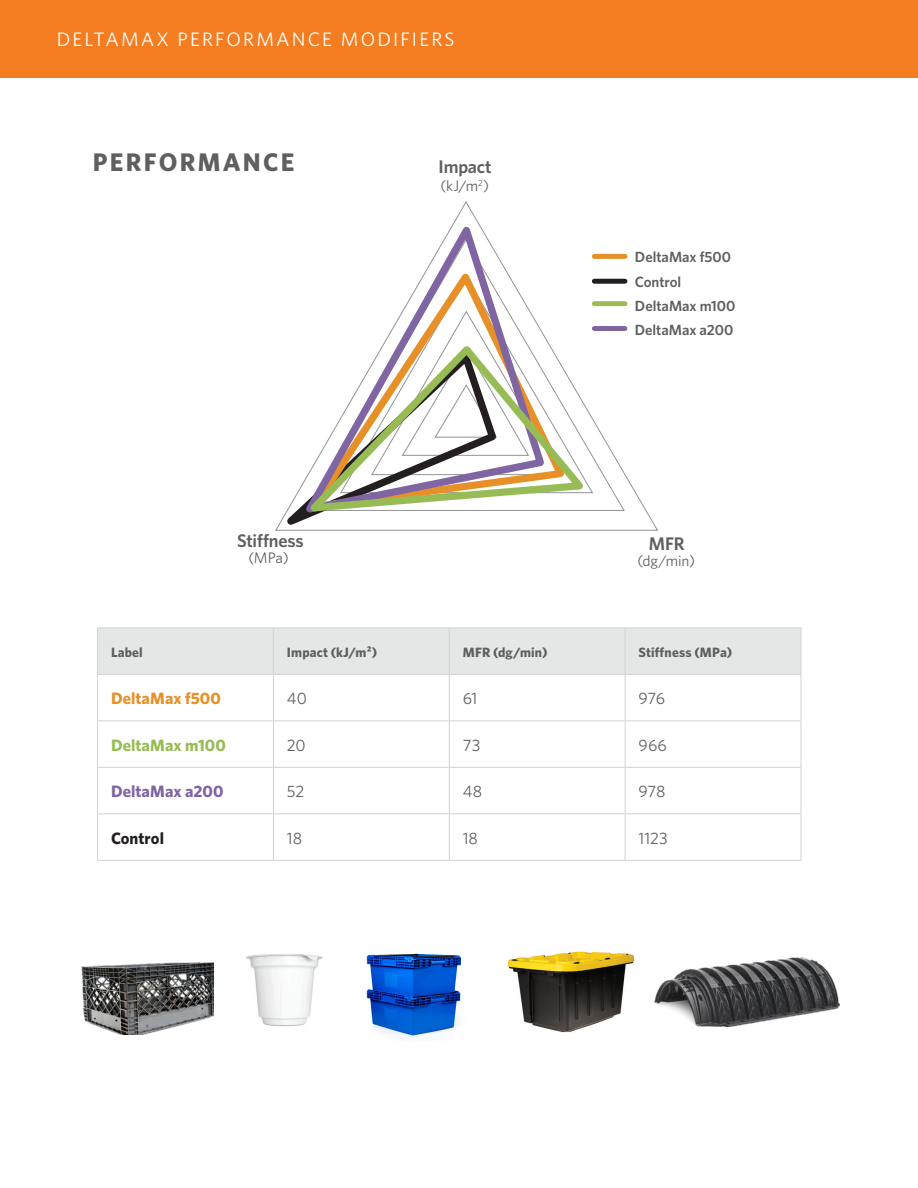
<style>
.page{position:relative;width:918px;height:1188px;background:#fff}
.page>*{position:absolute;margin:0;border:0;box-sizing:border-box;transform-origin:0 0}
.t1{font:700 25.5px "Whitney";letter-spacing:.09em;color:#5e6060}
.t2{font:19.5px "Whitney";letter-spacing:.11em;color:#fff}
.Data_Text{font:600 18.3px "Whitney";letter-spacing:-.01em;color:#5e6060}
.Data_Text-2{font:16.5px "Whitney";letter-spacing:-.005em;color:#5e6060}
.Data_Text-3{font:700 16.5px "Whitney";letter-spacing:.005em;color:#e89028}
.Data_Text-4{font:700 16.5px "Whitney";letter-spacing:.005em;color:#98bc55}
.Data_Text-5{font:700 16.5px "Whitney";letter-spacing:.005em;color:#8065a3}
.Data_Text-6{font:700 16.5px "Whitney";color:#231f20}
.Data_Text-7{font:15.3px "Whitney";letter-spacing:-.01em;color:#5e6060}
.Data_Text-8{font:600 14.85px "Whitney";color:#5e6060}
.Data_Text-9{font:700 13.5px "Whitney";letter-spacing:.015em;color:#5e6060}
</style>
<div class="page">
<div style="left:0;top:0;width:918px;height:77px;background:#f47c21"></div>
<svg style="left:275px;top:201px;width:383px;height:330px"></svg>
<svg style="left:281px;top:310px;width:282px;height:221px"></svg>
<svg style="left:550px;top:263px;width:21px;height:77px"></svg>
<svg style="left:296px;top:221px;width:254px;height:298px"></svg>
<svg style="left:296px;top:340px;width:298px;height:177px"></svg>
<div style="left:594px;top:254px;width:31px;height:5px;background:#e89028"></div>
<div style="left:594px;top:279px;width:31px;height:5px;background:#231f20"></div>
<div style="left:594px;top:301px;width:31px;height:5px;background:#99bc56"></div>
<div style="left:594px;top:326px;width:31px;height:5px;background:#8064a1"></div>
<div style="left:98px;top:628px;width:703px;height:46px;background:#e5e7e7"></div>
<hr style="left:97px;top:627px;width:176px;height:1px;background:#d1d2d4">
<hr style="left:97px;top:628px;width:1px;height:46px;background:#d1d2d4">
<hr style="left:273px;top:627px;width:176px;height:1px;background:#d1d2d4">
<hr style="left:273px;top:628px;width:1px;height:46px;background:#d1d2d4">
<hr style="left:449px;top:627px;width:176px;height:1px;background:#d1d2d4">
<hr style="left:449px;top:628px;width:1px;height:46px;background:#d1d2d4">
<hr style="left:625px;top:627px;width:176px;height:1px;background:#d1d2d4">
<hr style="left:625px;top:628px;width:1px;height:46px;background:#d1d2d4">
<hr style="left:801px;top:628px;width:1px;height:46px;background:#d1d2d4">
<hr style="left:97px;top:674px;width:176px;height:1px;background:#d1d2d4">
<hr style="left:97px;top:675px;width:1px;height:45px;background:#d1d2d4">
<hr style="left:273px;top:674px;width:176px;height:1px;background:#d1d2d4">
<hr style="left:273px;top:675px;width:1px;height:45px;background:#d1d2d4">
<hr style="left:449px;top:674px;width:176px;height:1px;background:#d1d2d4">
<hr style="left:449px;top:675px;width:1px;height:45px;background:#d1d2d4">
<hr style="left:625px;top:674px;width:176px;height:1px;background:#d1d2d4">
<hr style="left:625px;top:675px;width:1px;height:45px;background:#d1d2d4">
<hr style="left:801px;top:675px;width:1px;height:45px;background:#d1d2d4">
<hr style="left:97px;top:720px;width:176px;height:1px;background:#d1d2d4">
<hr style="left:97px;top:721px;width:1px;height:46px;background:#d1d2d4">
<hr style="left:273px;top:720px;width:176px;height:1px;background:#d1d2d4">
<hr style="left:273px;top:721px;width:1px;height:46px;background:#d1d2d4">
<hr style="left:449px;top:720px;width:176px;height:1px;background:#d1d2d4">
<hr style="left:449px;top:721px;width:1px;height:46px;background:#d1d2d4">
<hr style="left:625px;top:720px;width:176px;height:1px;background:#d1d2d4">
<hr style="left:625px;top:721px;width:1px;height:46px;background:#d1d2d4">
<hr style="left:801px;top:721px;width:1px;height:46px;background:#d1d2d4">
<hr style="left:97px;top:767px;width:176px;height:1px;background:#d1d2d4">
<hr style="left:97px;top:768px;width:1px;height:45px;background:#d1d2d4">
<hr style="left:273px;top:767px;width:176px;height:1px;background:#d1d2d4">
<hr style="left:273px;top:768px;width:1px;height:45px;background:#d1d2d4">
<hr style="left:449px;top:767px;width:176px;height:1px;background:#d1d2d4">
<hr style="left:449px;top:768px;width:1px;height:45px;background:#d1d2d4">
<hr style="left:625px;top:767px;width:176px;height:1px;background:#d1d2d4">
<hr style="left:625px;top:768px;width:1px;height:45px;background:#d1d2d4">
<hr style="left:801px;top:768px;width:1px;height:45px;background:#d1d2d4">
<hr style="left:97px;top:813px;width:176px;height:1px;background:#d1d2d4">
<hr style="left:97px;top:814px;width:1px;height:46px;background:#d1d2d4">
<hr style="left:273px;top:813px;width:176px;height:1px;background:#d1d2d4">
<hr style="left:273px;top:814px;width:1px;height:46px;background:#d1d2d4">
<hr style="left:449px;top:813px;width:176px;height:1px;background:#d1d2d4">
<hr style="left:449px;top:814px;width:1px;height:46px;background:#d1d2d4">
<hr style="left:625px;top:813px;width:176px;height:1px;background:#d1d2d4">
<hr style="left:625px;top:814px;width:1px;height:46px;background:#d1d2d4">
<hr style="left:801px;top:814px;width:1px;height:46px;background:#d1d2d4">
<hr style="left:97px;top:860px;width:176px;height:1px;background:#d1d2d4">
<hr style="left:273px;top:860px;width:176px;height:1px;background:#d1d2d4">
<hr style="left:449px;top:860px;width:176px;height:1px;background:#d1d2d4">
<hr style="left:625px;top:860px;width:176px;height:1px;background:#d1d2d4">
<img style="left:366px;top:953px;width:96px;height:87px">
<img style="left:81px;top:962px;width:133px;height:73px">
<img style="left:507px;top:951px;width:128px;height:82px">
<img style="left:246px;top:954px;width:77px;height:73px">
<img style="left:654px;top:958px;width:185px;height:69px">
<p class="t2" style="left:57px;top:26px;width:399px">DELTAMAX PERFORMANCE MODIFIERS</p>
<p class="t2" style="left:64px;top:26px;width:399px">DELTAMAX PERFORMANCE MODIFIERS</p>
<p class="t1" style="left:93px;top:145px;width:203px">PERFORMANCE</p>
<p class="Data_Text" style="left:439px;top:155px;width:55px">Impact</p>
<p class="Data_Text-7" style="left:441px;top:176px;width:50px">(kJ/m<sup>2</sup>)</p>
<p class="Data_Text-8" style="left:635px;top:247px;width:98px">DeltaMax f500</p>
<p class="Data_Text-8" style="left:635px;top:272px;width:48px">Control</p>
<p class="Data_Text-8" style="left:635px;top:296px;width:102px">DeltaMax m100</p>
<p class="Data_Text-8" style="left:635px;top:319px;width:100px">DeltaMax a200</p>
<p class="Data_Text" style="left:237px;top:529px;width:68px">Stiffness</p>
<p class="Data_Text" style="left:649px;top:531px;width:37px">MFR</p>
<p class="Data_Text-7" style="left:248px;top:548px;width:42px">(MPa)</p>
<p class="Data_Text-7" style="left:638px;top:550px;width:59px">(dg/min)</p>
<p class="Data_Text-9" style="left:111px;top:643px;width:33px">Label</p>
<p class="Data_Text-9" style="left:287px;top:643px;width:92px">Impact (kJ/m²)</p>
<p class="Data_Text-9" style="left:463px;top:643px;width:86px">MFR (dg/min)</p>
<p class="Data_Text-9" style="left:639px;top:643px;width:95px">Stiffness (MPa)</p>
<p class="Data_Text-3" style="left:111px;top:687px;width:111px">DeltaMax f500</p>
<p class="Data_Text-2" style="left:287px;top:688px;width:22px">40</p>
<p class="Data_Text-2" style="left:463px;top:688px;width:16px">61</p>
<p class="Data_Text-2" style="left:639px;top:688px;width:28px">976</p>
<p class="Data_Text-4" style="left:111px;top:734px;width:116px">DeltaMax m100</p>
<p class="Data_Text-2" style="left:287px;top:734px;width:20px">20</p>
<p class="Data_Text-2" style="left:463px;top:734px;width:19px">73</p>
<p class="Data_Text-2" style="left:639px;top:734px;width:30px">966</p>
<p class="Data_Text-5" style="left:111px;top:780px;width:114px">DeltaMax a200</p>
<p class="Data_Text-2" style="left:287px;top:781px;width:19px">52</p>
<p class="Data_Text-2" style="left:463px;top:781px;width:21px">48</p>
<p class="Data_Text-2" style="left:639px;top:781px;width:28px">978</p>
<p class="Data_Text-6" style="left:111px;top:827px;width:54px">Control</p>
<p class="Data_Text-2" style="left:287px;top:827px;width:17px">18</p>
<p class="Data_Text-2" style="left:463px;top:827px;width:17px">18</p>
<p class="Data_Text-2" style="left:639px;top:827px;width:31px">1123</p>
</div>
